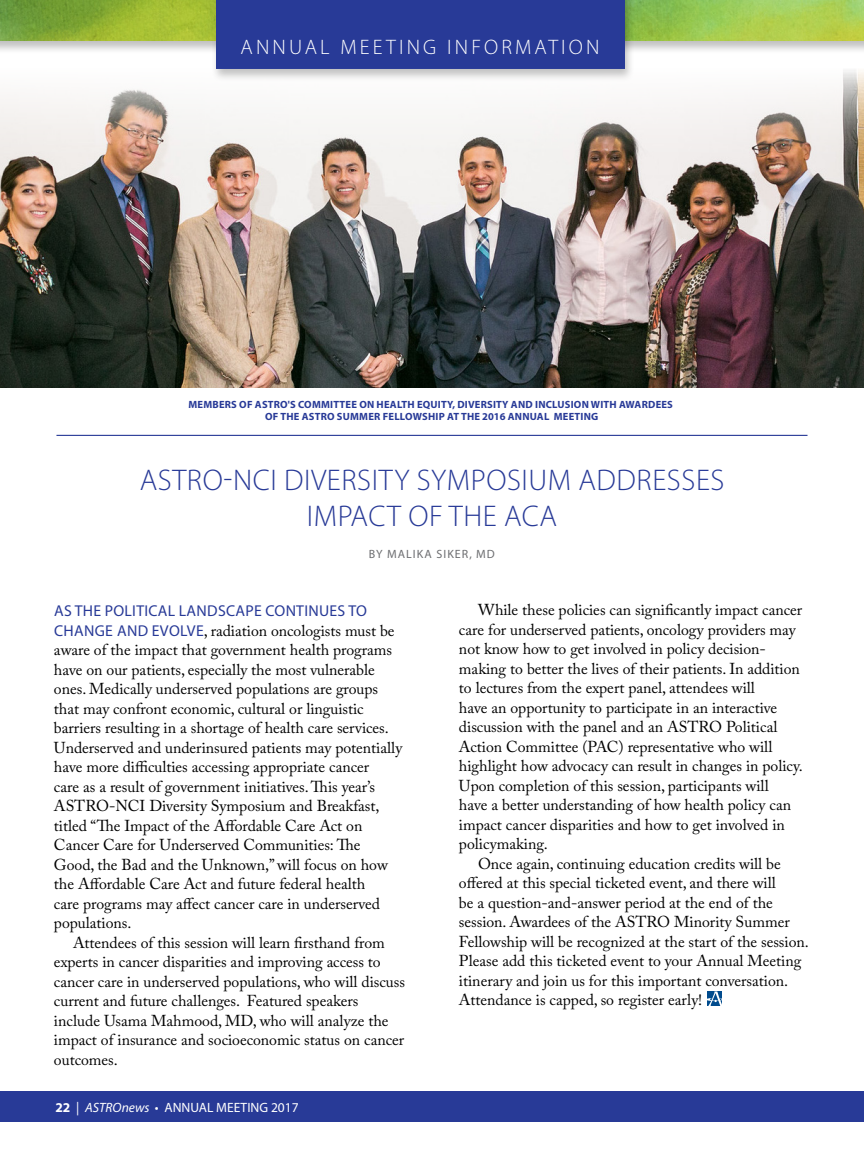
<style>
.page{position:relative;width:864px;height:1161px;background:#fff}
.page>*{position:absolute;margin:0;border:0;box-sizing:border-box;transform-origin:0 0}
.t1{font:300 30px/36px "Myriad Pro";letter-spacing:.02em;color:#283a97;text-align:center}
.t2{font:300 21px "Myriad Pro";letter-spacing:.15em;color:#fff}
.t3{font:15.75px/19.5px "Adobe Caslon Pro";color:#000}
.t4{font:15.75px "Myriad Pro";letter-spacing:.02em;color:#283a97}
.t5{font:13.5px "Myriad Pro";color:#fff}
.t6{font:12px "Myriad Pro";letter-spacing:.09em;color:#6d6e71}
.t7{font:700 10.5px/12.6px "Myriad Pro";letter-spacing:.02em;color:#283a97;text-align:center}
.s1{font-family:"Myriad Pro";color:#283a97}
.s2{font-weight:700}
.s3{font-style:italic}
</style>
<div class="page">
<div style="left:0;top:0;width:864px;height:54px;background:#000;opacity:.25"></div>
<img style="left:0;top:0;width:864px;height:40px">
<div style="left:211px;top:0;width:424px;height:82px;background:#000;opacity:.25"></div>
<div style="left:216px;top:0;width:408px;height:69px;background:#283a97"></div>
<div style="left:0;top:1092px;width:864px;height:30px;background:#283a97"></div>
<img style="left:0;top:69px;width:864px;height:319px">
<svg style="left:707px;top:991px;width:15px;height:15px"></svg>
<hr style="left:56px;top:435px;width:752px;height:1px;background:#283a97">
<h2 class="t2" style="left:241px;top:34px;width:360px">ANNUAL MEETING INFORMATION</h2>
<p class="t7" style="left:189px;top:397px;width:486px">MEMBERS OF ASTRO'S COMMITTEE ON HEALTH EQUITY, DIVERSITY AND INCLUSION WITH AWARDEES<br>OF THE ASTRO SUMMER FELLOWSHIP AT THE 2016 ANNUAL MEETING</p>
<h1 class="t1" style="left:140px;top:462px;width:586px">ASTRO-NCI DIVERSITY SYMPOSIUM ADDRESSES<br>IMPACT OF THE ACA</h1>
<p class="t6" style="left:369px;top:546px;width:128px">BY MALIKA SIKER, MD</p>
<p class="t4" style="left:54px;top:601px;width:314px">AS THE POLITICAL LANDSCAPE CONTINUES TO</p>
<p class="t3" style="left:54px;top:620px;width:350px"><span class="s1">CHANGE AND EVOLVE</span>, radiation oncologists must be aware of the impact that government health programs have on our patients, especially the most vulnerable ones. Medically underserved populations are groups that may confront economic, cultural or linguistic barriers resulting in a shortage of health care services.<br>Underserved and underinsured patients may potentially have more difficulties accessing appropriate cancer<br>care as a result of government initiatives. This year’s ASTRO-NCI Diversity Symposium and Breakfast, titled “The Impact of the Affordable Care Act on Cancer Care for Underserved Communities: The Good, the Bad and the Unknown,” will focus on how the Affordable Care Act and future federal health<br>care programs may affect cancer care in underserved populations.</p>
<p class="t3" style="left:54px;top:932px;width:353px;text-indent:19px">Attendees of this session will learn firsthand from experts in cancer disparities and improving access to cancer care in underserved populations, who will discuss current and future challenges. Featured speakers include Usama Mahmood, MD, who will analyze the impact of insurance and socioeconomic status on cancer outcomes.</p>
<p class="t5" style="left:56px;top:1100px;width:245px"><span class="s2">22</span> | <span class="s3">ASTROnews</span> • ANNUAL MEETING 2017</p>
<p class="t3" style="left:459px;top:600px;width:345px;text-indent:19px">While these policies can significantly impact cancer care for underserved patients, oncology providers may not know how to get involved in policy decision&shy;making to better the lives of their patients. In addition to lectures from the expert panel, attendees will<br>have an opportunity to participate in an interactive discussion with the panel and an ASTRO Political Action Committee (PAC) representative who will highlight how advocacy can result in changes in policy.<br>Upon completion of this session, participants will<br>have a better understanding of how health policy can impact cancer disparities and how to get involved in policymaking.</p>
<p class="t3" style="left:459px;top:854px;width:351px;text-indent:19px">Once again, continuing education credits will be offered at this special ticketed event, and there will<br>be a question-and-answer period at the end of the session. Awardees of the ASTRO Minority Summer Fellowship will be recognized at the start of the session.<br>Please add this ticketed event to your Annual Meeting itinerary and join us for this important conversation.<br>Attendance is capped, so register early!</p>
</div>
